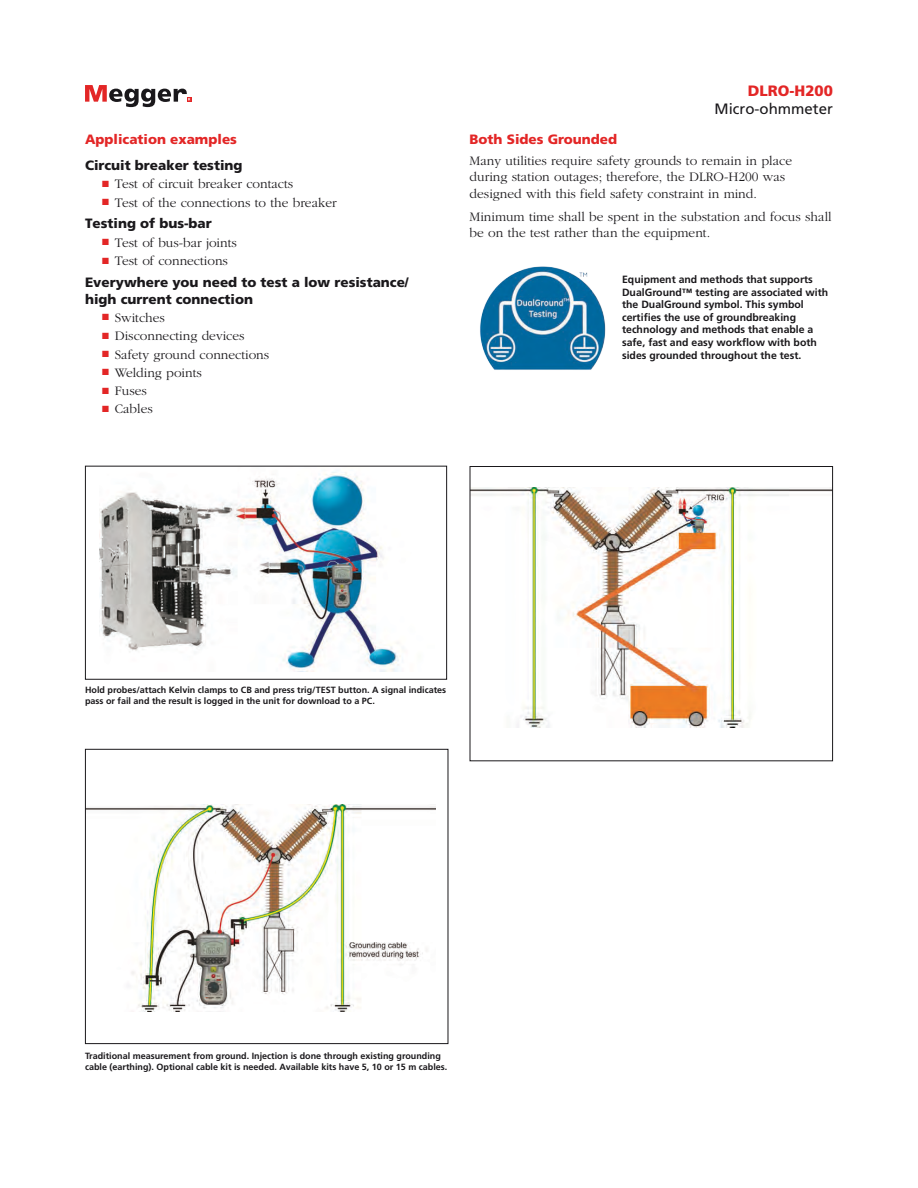
<style>
.page{position:relative;width:918px;height:1188px;background:#fff}
.page>*{position:absolute;margin:0;border:0;box-sizing:border-box;transform-origin:0 0}
.t1{font:15px "Frutiger LT Std";color:#1a181b}
.t2{font:900 15px "Frutiger LT Std";color:#e32626}
.t3{font:300 13.5px/16.5px "Garamond";color:#1a181b}
.t4{font:900 13.5px/16.5px "Frutiger LT Std";color:#1a181b}
.t5{font:900 13.5px "Frutiger LT Std";color:#e32626}
.t6{font:700 10.5px/12.6px "Frutiger LT Std";color:#1a181b}
.t7{font:700 9px/10.8px "Frutiger LT Std";color:#1a181b}
.t8{font:9px "Zapf Dingbats ITC";color:#e32626}
.s1{color:#e32626}
</style>
<div class="page">
<svg style="left:85px;top:85px;width:106px;height:22px"></svg>
<img style="left:87px;top:804px;width:349px;height:208px">
<div style="left:85px;top:749px;width:363px;height:295px;border:1px solid #1a181b"></div>
<img style="left:99px;top:470px;width:302px;height:202px">
<div style="left:85px;top:466px;width:362px;height:214px;border:1px solid #1a181b"></div>
<img style="left:472px;top:487px;width:359px;height:240px">
<div style="left:470px;top:466px;width:363px;height:295px;border:1px solid #1a181b"></div>
<img style="left:480px;top:266px;width:126px;height:104px">
<p class="t5" style="left:85px;top:131px;width:153px">Application examples</p>
<p class="t4" style="left:85px;top:157px;width:159px">Circuit breaker testing</p>
<p class="t8" style="left:109px;top:179px;width:4px">■</p>
<p class="t3" style="left:102px;top:176px;width:193px"><span class="s1">■</span> Test of circuit breaker contacts</p>
<p class="t3" style="left:102px;top:194px;width:236px"><span class="s1">■</span> Test of the connections to the breaker</p>
<p class="t4" style="left:85px;top:215px;width:128px">Testing of bus-bar</p>
<p class="t3" style="left:102px;top:235px;width:136px"><span class="s1">■</span> Test of bus-bar joints</p>
<p class="t8" style="left:109px;top:256px;width:4px">■</p>
<p class="t3" style="left:102px;top:253px;width:127px"><span class="s1">■</span> Test of connections</p>
<p class="t4" style="left:85px;top:274px;width:325px">Everywhere you need to test a low resistance/ high current connection</p>
<p class="t3" style="left:102px;top:310px;width:64px"><span class="s1">■</span> Switches</p>
<p class="t8" style="left:109px;top:331px;width:4px">■</p>
<p class="t3" style="left:102px;top:328px;width:144px"><span class="s1">■</span> Disconnecting devices</p>
<p class="t3" style="left:102px;top:346px;width:169px"><span class="s1">■</span> Safety ground connections</p>
<p class="t3" style="left:102px;top:365px;width:101px"><span class="s1">■</span> Welding points</p>
<p class="t8" style="left:109px;top:386px;width:4px">■</p>
<p class="t3" style="left:102px;top:383px;width:46px"><span class="s1">■</span> Fuses</p>
<p class="t8" style="left:109px;top:405px;width:4px">■</p>
<p class="t3" style="left:102px;top:401px;width:52px"><span class="s1">■</span> Cables</p>
<p class="t2" style="left:748px;top:82px;width:87px">DLRO-H200</p>
<p class="t1" style="left:715px;top:100px;width:120px">Micro-ohmmeter</p>
<p class="t5" style="left:470px;top:131px;width:149px">Both Sides Grounded</p>
<p class="t3" style="left:470px;top:153px;width:324px">Many utilities require safety grounds to remain in place during station outages; therefore, the DLRO-H200 was designed with this field safety constraint in mind.</p>
<p class="t3" style="left:470px;top:208px;width:364px">Minimum time shall be spent in the substation and focus shall be on the test rather than the equipment.</p>
<p class="t6" style="left:622px;top:273px;width:208px">Equipment and methods that supports DualGround™ testing are associated with the DualGround symbol. This symbol certifies the use of groundbreaking technology and methods that enable a safe, fast and easy workflow with both sides grounded throughout the test.</p>
<p class="t7" style="left:85px;top:685px;width:363px">Hold probes/attach Kelvin clamps to CB and press trig/TEST button. A signal indicates pass or fail and the result is logged in the unit for download to a PC.</p>
<p class="t7" style="left:85px;top:1051px;width:364px">Traditional measurement from ground. Injection is done through existing grounding cable (earthing). Optional cable kit is needed. Available kits have 5, 10 or 15 m cables.</p>
</div>
